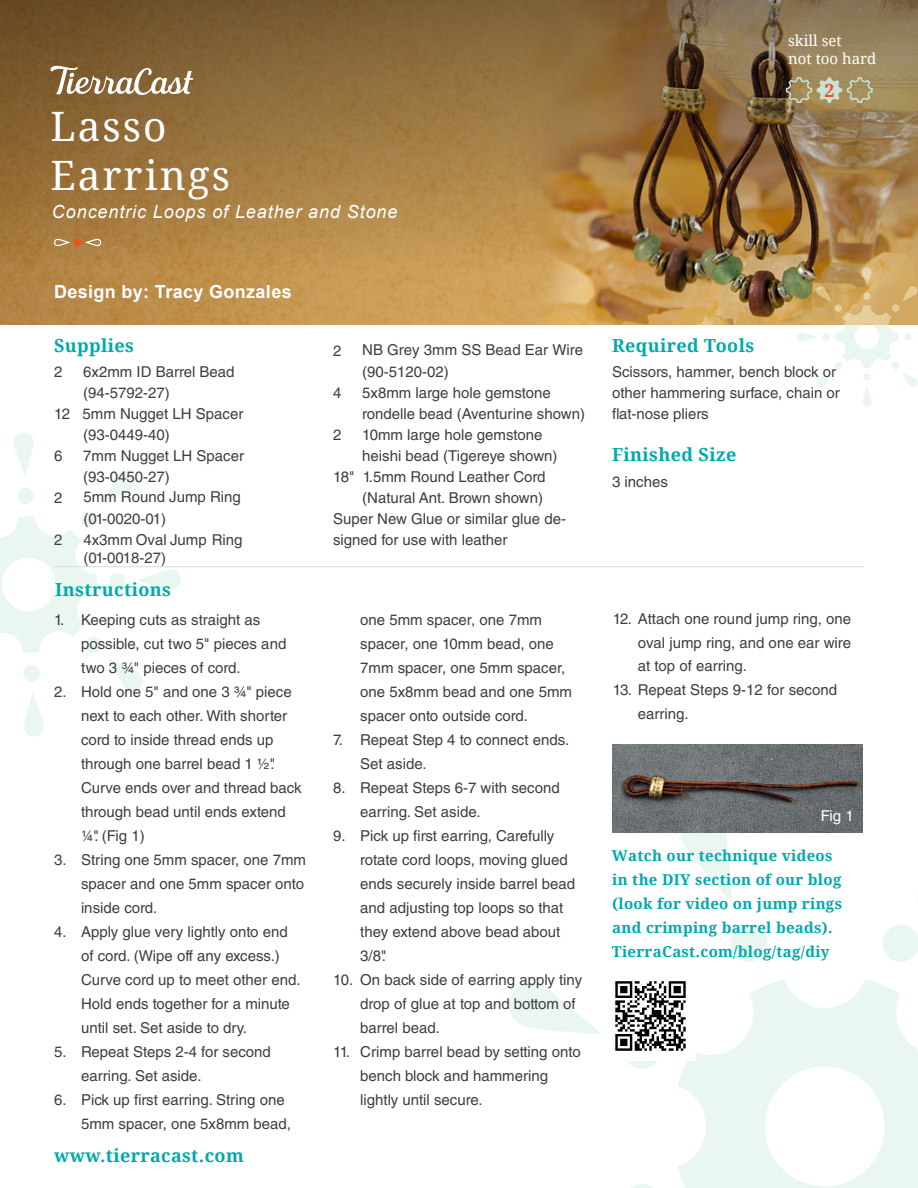
<style>
.page{position:relative;width:918px;height:1188px;background:#fff}
.page>*{position:absolute;margin:0;border:0;box-sizing:border-box;transform-origin:0 0}
.Name_of_project{font:40.5px "Droid Serif";letter-spacing:.05em;color:#fff}
.titles{font:700 18px "Droid Serif";letter-spacing:.02em;color:#00a9ab}
.description{font:italic 18px "Arial";letter-spacing:.05em;color:#fff}
.designer_name{font:700 18px "Arial";letter-spacing:.02em;color:#fff}
.supplies_and_tools{font:700 18px "Droid Serif";letter-spacing:.02em;color:#00a9ab}
.t1{font:700 18px "Droid Serif";color:#f05022}
.supplies_and_tools-2{font:15px/24px "Helvetica LT Std";color:#3e3e3f}
.titles-2{font:700 15px/24px "Droid Serif";letter-spacing:.02em;color:#00a9ab}
.skill_set{font:15px "Droid Serif";color:#fff}
.body_copy{font:15px "Helvetica LT Std";color:#fff}
</style>
<div class="page">
<img style="left:0;top:278px;width:918px;height:46px">
<img style="left:0;top:0;width:918px;height:278px">
<svg style="left:0;top:432px;width:181px;height:305px"></svg>
<svg style="left:731px;top:925px;width:37px;height:37px"></svg>
<svg style="left:883px;top:925px;width:35px;height:37px"></svg>
<svg style="left:631px;top:1184px;width:22px;height:4px"></svg>
<svg style="left:623px;top:1032px;width:37px;height:37px"></svg>
<svg style="left:681px;top:833px;width:51px;height:69px"></svg>
<svg style="left:509px;top:983px;width:92px;height:51px"></svg>
<svg style="left:678px;top:979px;width:240px;height:209px;fill:#eaf6f0"></svg>
<svg style="left:862px;top:267px;width:9px;height:20px"></svg>
<svg style="left:862px;top:387px;width:10px;height:20px"></svg>
<svg style="left:797px;top:332px;width:20px;height:9px"></svg>
<svg style="left:816px;top:286px;width:102px;height:102px"></svg>
<hr style="left:54px;top:566px;width:810px;height:1px;background:#d9dadc">
<svg style="left:50px;top:66px;width:143px;height:30px"></svg>
<svg style="left:54px;top:239px;width:47px;height:7px"></svg>
<svg style="left:785px;top:77px;width:88px;height:27px"></svg>
<img style="left:615px;top:979px;width:80px;height:81px">
<img style="left:612px;top:744px;width:251px;height:89px">
<p class="Name_of_project" style="left:50px;top:99px;width:118px">Lasso</p>
<p class="Name_of_project" style="left:50px;top:148px;width:181px">Earrings</p>
<p class="description" style="left:52px;top:201px;width:347px">Concentric Loops of Leather and Stone</p>
<p class="designer_name" style="left:54px;top:280px;width:239px">Design by: Tracy Gonzales</p>
<p class="supplies_and_tools" style="left:54px;top:333px;width:82px">Supplies</p>
<p class="supplies_and_tools-2" style="left:54px;top:360px;width:10px">2</p>
<p class="supplies_and_tools-2" style="left:83px;top:360px;width:153px">6x2mm ID Barrel Bead</p>
<p class="supplies_and_tools-2" style="left:83px;top:381px;width:88px">(94-5792-27)</p>
<p class="supplies_and_tools-2" style="left:54px;top:402px;width:191px">12 5mm Nugget LH Spacer</p>
<p class="supplies_and_tools-2" style="left:83px;top:423px;width:88px">(93-0449-40)</p>
<p class="supplies_and_tools-2" style="left:54px;top:444px;width:10px">6</p>
<p class="supplies_and_tools-2" style="left:83px;top:444px;width:162px">7mm Nugget LH Spacer</p>
<p class="supplies_and_tools-2" style="left:83px;top:465px;width:88px">(93-0450-27)</p>
<p class="supplies_and_tools-2" style="left:54px;top:486px;width:10px">2</p>
<p class="supplies_and_tools-2" style="left:83px;top:486px;width:159px;line-height:21.9px">5mm Round Jump Ring (01-0020-01)</p>
<p class="supplies_and_tools-2" style="left:54px;top:528px;width:10px">2</p>
<p class="supplies_and_tools-2" style="left:83px;top:531px;width:161px;line-height:18px">4x3mm Oval Jump Ring (01-0018-27)</p>
<p class="titles" style="left:55px;top:577px;width:117px">Instructions</p>
<p class="supplies_and_tools-2" style="left:81px;top:608px;width:207px;text-indent:-27px">1. Keeping cuts as straight as possible, cut two 5" pieces and two 3 ¾" pieces of cord.</p>
<p class="supplies_and_tools-2" style="left:81px;top:680px;width:222px;text-indent:-27px">2. Hold one 5" and one 3 ¾" piece next to each other. With shorter cord to inside thread ends up through one barrel bead 1 ½".<br>Curve ends over and thread back through bead until ends extend ¼". (Fig 1)</p>
<p class="supplies_and_tools-2" style="left:81px;top:848px;width:227px;text-indent:-27px">3. String one 5mm spacer, one 7mm spacer and one 5mm spacer onto inside cord.</p>
<p class="supplies_and_tools-2" style="left:81px;top:920px;width:221px;text-indent:-27px">4. Apply glue very lightly onto end of cord. (Wipe off any excess.)<br>Curve cord up to meet other end.<br>Hold ends together for a minute until set. Set aside to dry.</p>
<p class="supplies_and_tools-2" style="left:81px;top:1040px;width:191px;text-indent:-27px">5. Repeat Steps 2-4 for second earring. Set aside.</p>
<p class="supplies_and_tools-2" style="left:81px;top:1088px;width:212px;text-indent:-27px">6. Pick up first earring. String one<br>5mm spacer, one 5x8mm bead,</p>
<p class="titles" style="left:54px;top:1143px;width:191px">www.tierracast.com</p>
<p class="supplies_and_tools-2" style="left:333px;top:339px;width:10px">2</p>
<p class="supplies_and_tools-2" style="left:362px;top:339px;width:222px;line-height:21.9px">NB Grey 3mm SS Bead Ear Wire (90-5120-02)</p>
<p class="supplies_and_tools-2" style="left:333px;top:381px;width:10px">4</p>
<p class="supplies_and_tools-2" style="left:362px;top:381px;width:190px">5x8mm large hole gemstone</p>
<p class="supplies_and_tools-2" style="left:362px;top:402px;width:224px">rondelle bead (Aventurine shown)</p>
<p class="supplies_and_tools-2" style="left:333px;top:423px;width:10px">2</p>
<p class="supplies_and_tools-2" style="left:362px;top:423px;width:182px">10mm large hole gemstone</p>
<p class="supplies_and_tools-2" style="left:362px;top:444px;width:197px">heishi bead (Tigereye shown)</p>
<p class="supplies_and_tools-2" style="left:333px;top:465px;width:214px">18" 1.5mm Round Leather Cord</p>
<p class="supplies_and_tools-2" style="left:362px;top:486px;width:182px">(Natural Ant. Brown shown)</p>
<p class="supplies_and_tools-2" style="left:333px;top:508px;width:235px;line-height:21px">Super New Glue or similar glue de&shy;signed for use with leather</p>
<p class="supplies_and_tools-2" style="left:360px;top:608px;width:213px">one 5mm spacer, one 7mm spacer, one 10mm bead, one<br>7mm spacer, one 5mm spacer, one 5x8mm bead and one 5mm spacer onto outside cord.</p>
<p class="supplies_and_tools-2" style="left:360px;top:728px;width:211px;text-indent:-27px">7. Repeat Step 4 to connect ends.<br>Set aside.</p>
<p class="supplies_and_tools-2" style="left:360px;top:776px;width:201px;text-indent:-27px">8. Repeat Steps 6-7 with second earring. Set aside.</p>
<p class="supplies_and_tools-2" style="left:360px;top:824px;width:217px;text-indent:-27px">9. Pick up first earring, Carefully rotate cord loops, moving glued ends securely inside barrel bead and adjusting top loops so that they extend above bead about<br>3/8".</p>
<p class="supplies_and_tools-2" style="left:360px;top:968px;width:223px;text-indent:-27px">10. On back side of earring apply tiny drop of glue at top and bottom of barrel bead.</p>
<p class="supplies_and_tools-2" style="left:360px;top:1040px;width:222px;text-indent:-27px">11. Crimp barrel bead by setting onto bench block and hammering lightly until secure.</p>
<p class="skill_set" style="left:788px;top:31px;width:55px">skill set</p>
<p class="skill_set" style="left:788px;top:48px;width:90px">not too hard</p>
<p class="t1" style="left:824px;top:78px;width:12px">2</p>
<p class="supplies_and_tools" style="left:612px;top:333px;width:144px">Required Tools</p>
<p class="supplies_and_tools-2" style="left:612px;top:362px;width:229px;line-height:21px">Scissors, hammer, bench block or other hammering surface, chain or flat-nose pliers</p>
<p class="titles" style="left:612px;top:442px;width:126px">Finished Size</p>
<p class="supplies_and_tools-2" style="left:612px;top:470px;width:57px">3 inches</p>
<p class="supplies_and_tools-2" style="left:638px;top:607px;width:215px;line-height:23.5px;text-align:justify;text-indent:-25px">12. Attach one round jump ring, one oval jump ring, and one ear wire at top of earring.</p>
<p class="supplies_and_tools-2" style="left:638px;top:678px;width:201px;text-indent:-25px">13. Repeat Steps 9-12 for second earring.</p>
<p class="body_copy" style="left:821px;top:807px;width:34px">Fig 1</p>
<p class="titles-2" style="left:612px;top:843px;width:232px">Watch our technique videos in the DIY section of our blog (look for video on jump rings and crimping barrel beads).<br>TierraCast.com/blog/tag/diy</p>
</div>
